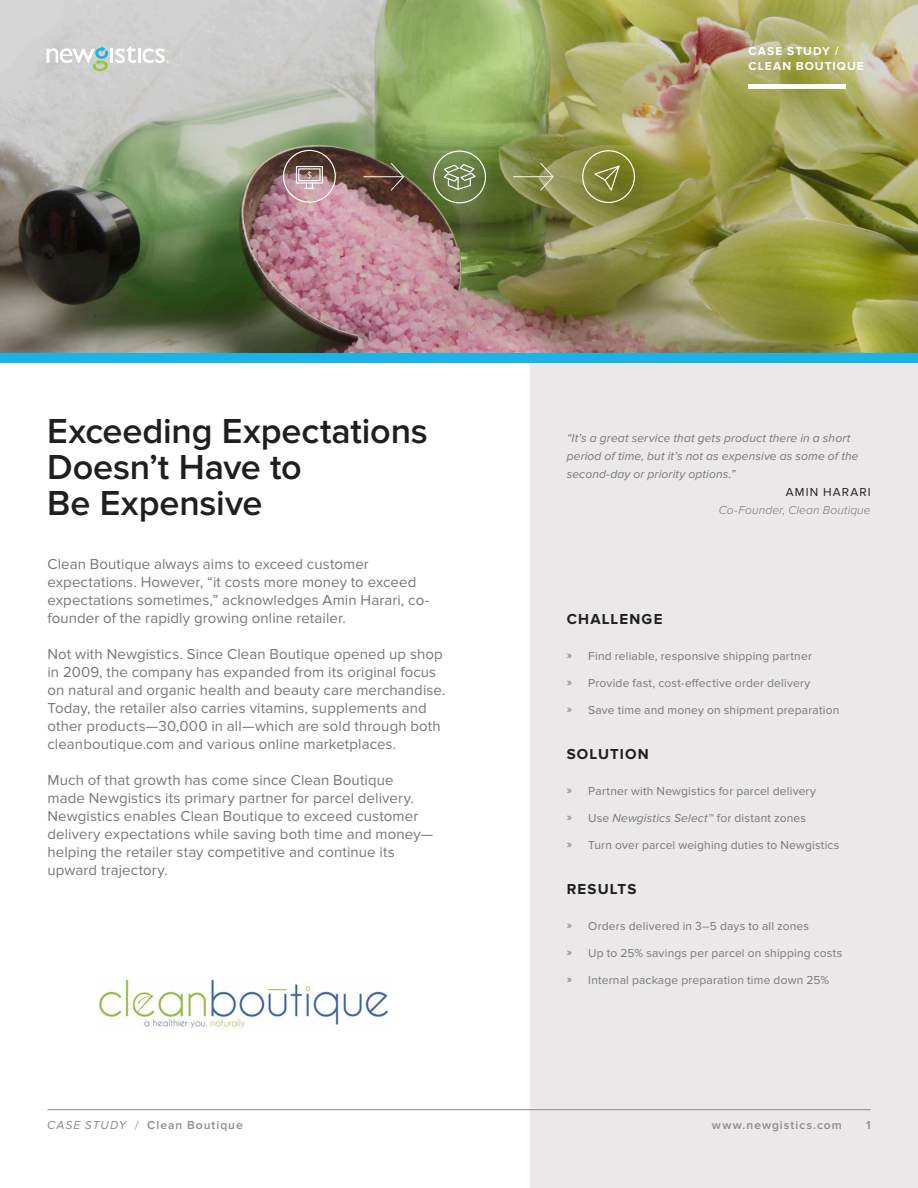
<style>
.page{position:relative;width:918px;height:1188px;background:#fff}
.page>*{position:absolute;margin:0;border:0;box-sizing:border-box;transform-origin:0 0}
.Headline{font:600 36px/36px "Proxima Nova";letter-spacing:-.005em;color:#201f1f}
.Body_Copy{font:15px/18px "Proxima Nova";letter-spacing:.005em;color:#777779}
.t1{font:700 15px "Proxima Nova";letter-spacing:.08em;color:#201f1f}
.t2{font:12px "Proxima Nova";letter-spacing:.015em;color:#777779}
.t3{font:italic 12px/18px "Proxima Nova";letter-spacing:.01em;color:#777779}
.t4{font:600 12px "Proxima Nova";letter-spacing:.085em;color:#8d8a8d}
.t5{font:italic 300 12px "Proxima Nova";letter-spacing:.01em;color:#777779}
.t6{font:700 12px "Proxima Nova";letter-spacing:.085em;color:#fff}
.t7{font:12px "Proxima Nova";letter-spacing:.095em;color:#201f1f}
.s1{font-style:italic}
.s2{font-weight:400;font-style:italic}
.s3{font-weight:400}
</style>
<div class="page">
<img style="left:0;top:0;width:918px;height:353px">
<div style="left:530px;top:363px;width:388px;height:825px;background:#eae8e8"></div>
<hr style="left:110px;top:49px;width:3px;height:14px;background:#fff">
<svg style="left:115px;top:46px;width:21px;height:17px"></svg>
<hr style="left:138px;top:49px;width:3px;height:14px;background:#fff">
<svg style="left:142px;top:48px;width:28px;height:16px"></svg>
<svg style="left:46px;top:46px;width:62px;height:26px"></svg>
<div style="left:748px;top:84px;width:98px;height:5px;background:#fff"></div>
<hr style="left:47px;top:1109px;width:824px;height:1px;background:#8d8a8d">
<svg style="left:283px;top:150px;width:53px;height:53px;background:#9b7d7e"></svg>
<svg style="left:582px;top:150px;width:53px;height:53px;background:#898e43"></svg>
<svg style="left:433px;top:151px;width:53px;height:52px;background:#7d915e"></svg>
<svg style="left:364px;top:163px;width:40px;height:28px"></svg>
<svg style="left:513px;top:163px;width:41px;height:28px"></svg>
<div style="left:0;top:353px;width:918px;height:10px;background:#1ab3e4"></div>
<img style="left:99px;top:979px;width:289px;height:50px">
<p class="t6" style="left:748px;top:44px;width:92px">CASE STUDY /</p>
<p class="t6" style="left:748px;top:59px;width:117px">CLEAN BOUTIQUE</p>
<p class="Headline" style="left:47px;top:414px;width:382px">Exceeding Expectations<br>Doesn’t Have to<br>Be Expensive</p>
<p class="Body_Copy" style="left:47px;top:555px;width:383px">Clean Boutique always aims to exceed customer expectations. However, “it costs more money to exceed expectations sometimes,” acknowledges Amin Harari, co&shy;founder of the rapidly growing online retailer.</p>
<p class="Body_Copy" style="left:47px;top:645px;width:399px">Not with Newgistics. Since Clean Boutique opened up shop in 2009, the company has expanded from its original focus on natural and organic health and beauty care merchandise.<br>Today, the retailer also carries vitamins, supplements and other products—30,000 in all—which are sold through both cleanboutique.com and various online marketplaces.</p>
<p class="Body_Copy" style="left:47px;top:771px;width:387px">Much of that growth has come since Clean Boutique made Newgistics its primary partner for parcel delivery.<br>Newgistics enables Clean Boutique to exceed customer delivery expectations while saving both time and money— helping the retailer stay competitive and continue its upward trajectory.</p>
<p class="t3" style="left:567px;top:430px;width:293px">“It’s a great service that gets product there in a short period of time, but it’s not as expensive as some of the second-day or priority options.”</p>
<p class="t7" style="left:786px;top:485px;width:86px">AMIN HARARI</p>
<p class="t5" style="left:719px;top:504px;width:153px">Co-Founder, Clean Boutique</p>
<p class="t1" style="left:567px;top:610px;width:97px">CHALLENGE</p>
<p class="t2" style="left:567px;top:649px;width:247px">» Find reliable, responsive shipping partner</p>
<p class="t2" style="left:567px;top:676px;width:245px">» Provide fast, cost-effective order delivery</p>
<p class="t2" style="left:567px;top:703px;width:274px">» Save time and money on shipment preparation</p>
<p class="t1" style="left:567px;top:745px;width:84px">SOLUTION</p>
<p class="t2" style="left:567px;top:784px;width:251px">» Partner with Newgistics for parcel delivery</p>
<p class="t2" style="left:567px;top:811px;width:241px">» Use <span class="s1">Newgistics Select</span>™ for distant zones</p>
<p class="t2" style="left:567px;top:838px;width:274px">» Turn over parcel weighing duties to Newgistics</p>
<p class="t1" style="left:567px;top:880px;width:71px">RESULTS</p>
<p class="t2" style="left:567px;top:919px;width:244px">» Orders delivered in 3–5 days to all zones</p>
<p class="t2" style="left:567px;top:946px;width:277px">» Up to 25% savings per parcel on shipping costs</p>
<p class="t2" style="left:567px;top:973px;width:264px">» Internal package preparation time down 25%</p>
<p class="t4" style="left:47px;top:1118px;width:197px"><span class="s2">CASE STUDY</span> <span class="s3">/</span> Clean Boutique</p>
<p class="t4" style="left:712px;top:1118px;width:131px">www.newgistics.com</p>
<p class="t4" style="left:866px;top:1118px;width:6px">1</p>
</div>
